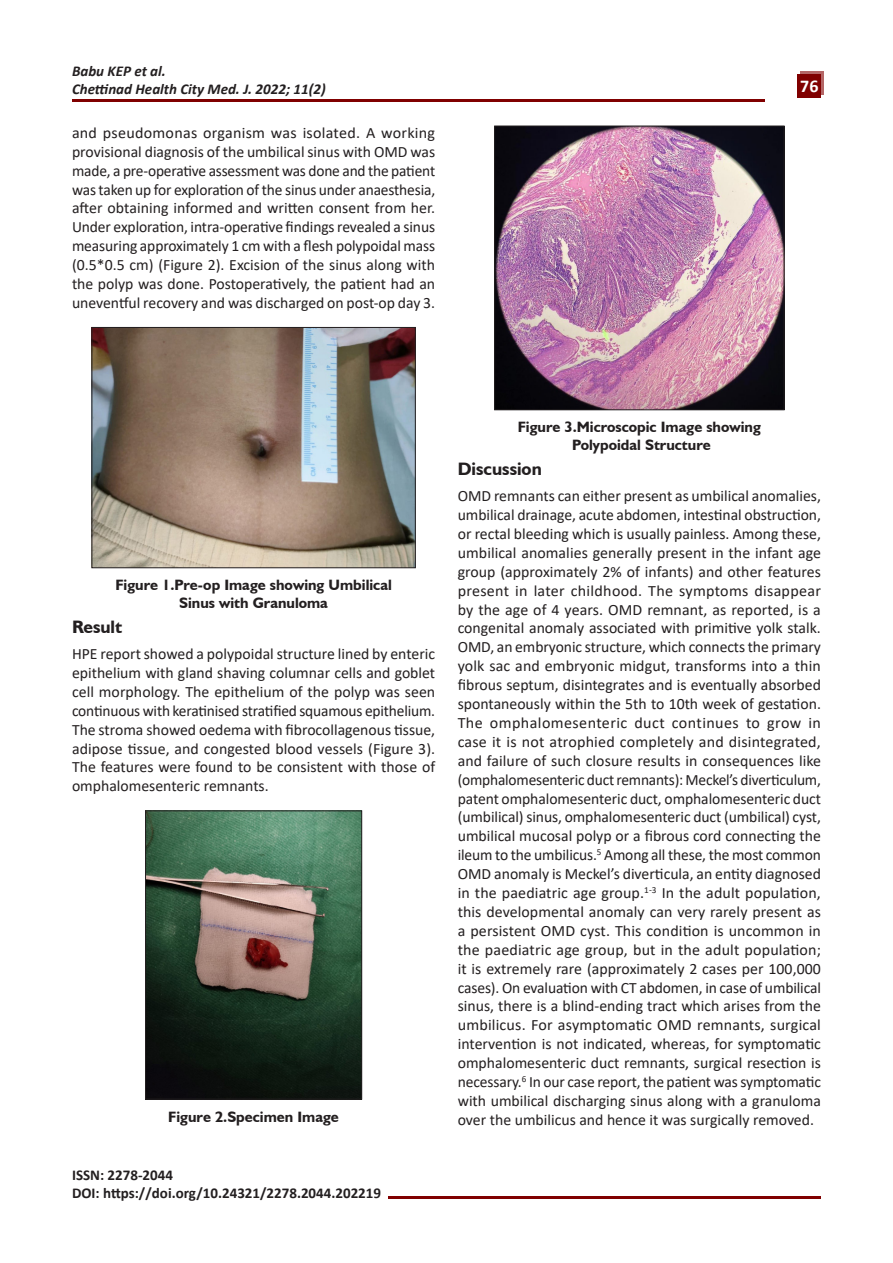
<style>
.page{position:relative;width:893px;height:1263px;background:#fff}
.page>*{position:absolute;margin:0;border:0;box-sizing:border-box;transform-origin:0 0}
.Body_Text{font:700 18px "Humanist 521 BT";color:#231f20}
.t1{font:700 18px "Calibri";color:#fff}
.Body_Text-2{font:15.75px/18.9px "Calibri";color:#231f20;text-align:justify}
.t2{font:700 15px "Humanist 521 BT";color:#231f20}
.t3{font:700 15px/18px "Calibri";color:#231f20}
.t4{font:italic 700 15px/18px "Calibri";color:#231f20}
</style>
<div class="page">
<div style="left:801px;top:71px;width:23px;height:23px;background:#b46666"></div>
<div style="left:798px;top:74px;width:23px;height:23px;background:#800000"></div>
<hr style="left:72px;top:100px;width:693px;height:2px;background:#800000">
<hr style="left:388px;top:1196px;width:433px;height:2px;background:#800000">
<img style="left:94px;top:329px;width:319px;height:237px">
<div style="left:92px;top:327px;width:323px;height:241px;border:1px solid #231f20"></div>
<img style="left:147px;top:813px;width:213px;height:284px">
<div style="left:145px;top:811px;width:217px;height:288px;border:1px solid #231f20"></div>
<img style="left:496px;top:128px;width:286px;height:280px">
<div style="left:494px;top:126px;width:290px;height:284px;border:1px solid #231f20"></div>
<p class="t4" style="left:72px;top:61px;width:255px">Babu KEP et al.<br>Chettinad Health City Med. J. 2022; 11(2)</p>
<p class="Body_Text-2" style="left:72px;top:123px;width:365px">and pseudomonas organism was isolated. A working provisional diagnosis of the umbilical sinus with OMD was made, a pre-operative assessment was done and the patient was taken up for exploration of the sinus under anaesthesia, after obtaining informed and written consent from her.<br>Under exploration, intra-operative findings revealed a sinus measuring approximately 1 cm with a flesh polypoidal mass (0.5*0.5 cm) (Figure 2). Excision of the sinus along with the polyp was done. Postoperatively, the patient had an uneventful recovery and was discharged on post-op day 3.</p>
<p class="t1" style="left:800px;top:74px;width:20px">76</p>
<p class="t2" style="left:115px;top:576px;width:278px">Figure 1.Pre-op Image showing Umbilical</p>
<p class="t2" style="left:179px;top:594px;width:150px">Sinus with Granuloma</p>
<p class="Body_Text" style="left:72px;top:615px;width:52px">Result</p>
<p class="Body_Text-2" style="left:72px;top:644px;width:365px">HPE report showed a polypoidal structure lined by enteric epithelium with gland shaving columnar cells and goblet cell morphology. The epithelium of the polyp was seen continuous with keratinised stratified squamous epithelium.<br>The stroma showed oedema with fibrocollagenous tissue, adipose tissue, and congested blood vessels (Figure 3).<br>The features were found to be consistent with those of omphalomesenteric remnants.</p>
<p class="t2" style="left:168px;top:1107px;width:172px">Figure 2.Specimen Image</p>
<p class="t3" style="left:72px;top:1165px;width:311px">ISSN: 2278-2044<br>DOI: https://doi.org/10.24321/2278.2044.202219</p>
<p class="t2" style="left:518px;top:418px;width:245px">Figure 3.Microscopic Image showing</p>
<p class="t2" style="left:572px;top:436px;width:140px">Polypoidal Structure</p>
<p class="Body_Text" style="left:458px;top:457px;width:86px">Discussion</p>
<p class="Body_Text-2" style="left:458px;top:486px;width:365px">OMD remnants can either present as umbilical anomalies, umbilical drainage, acute abdomen, intestinal obstruction, or rectal bleeding which is usually painless. Among these, umbilical anomalies generally present in the infant age group (approximately 2% of infants) and other features present in later childhood. The symptoms disappear by the age of 4 years. OMD remnant, as reported, is a congenital anomaly associated with primitive yolk stalk.<br>OMD, an embryonic structure, which connects the primary yolk sac and embryonic midgut, transforms into a thin fibrous septum, disintegrates and is eventually absorbed spontaneously within the 5th to 10th week of gestation.<br>The omphalomesenteric duct continues to grow in case it is not atrophied completely and disintegrated, and failure of such closure results in consequences like (omphalomesenteric duct remnants): Meckel’s diverticulum, patent omphalomesenteric duct, omphalomesenteric duct (umbilical) sinus, omphalomesenteric duct (umbilical) cyst, umbilical mucosal polyp or a fibrous cord connecting the ileum to the umbilicus.<sup>5</sup> Among all these, the most common OMD anomaly is Meckel’s diverticula, an entity diagnosed in the paediatric age group.<sup>1-3</sup> In the adult population, this developmental anomaly can very rarely present as a persistent OMD cyst. This condition is uncommon in the paediatric age group, but in the adult population; it is extremely rare (approximately 2 cases per 100,000 cases). On evaluation with CT abdomen, in case of umbilical sinus, there is a blind-ending tract which arises from the umbilicus. For asymptomatic OMD remnants, surgical intervention is not indicated, whereas, for symptomatic omphalomesenteric duct remnants, surgical resection is necessary.<sup>6</sup> In our case report, the patient was symptomatic with umbilical discharging sinus along with a granuloma over the umbilicus and hence it was surgically removed.</p>
</div>
